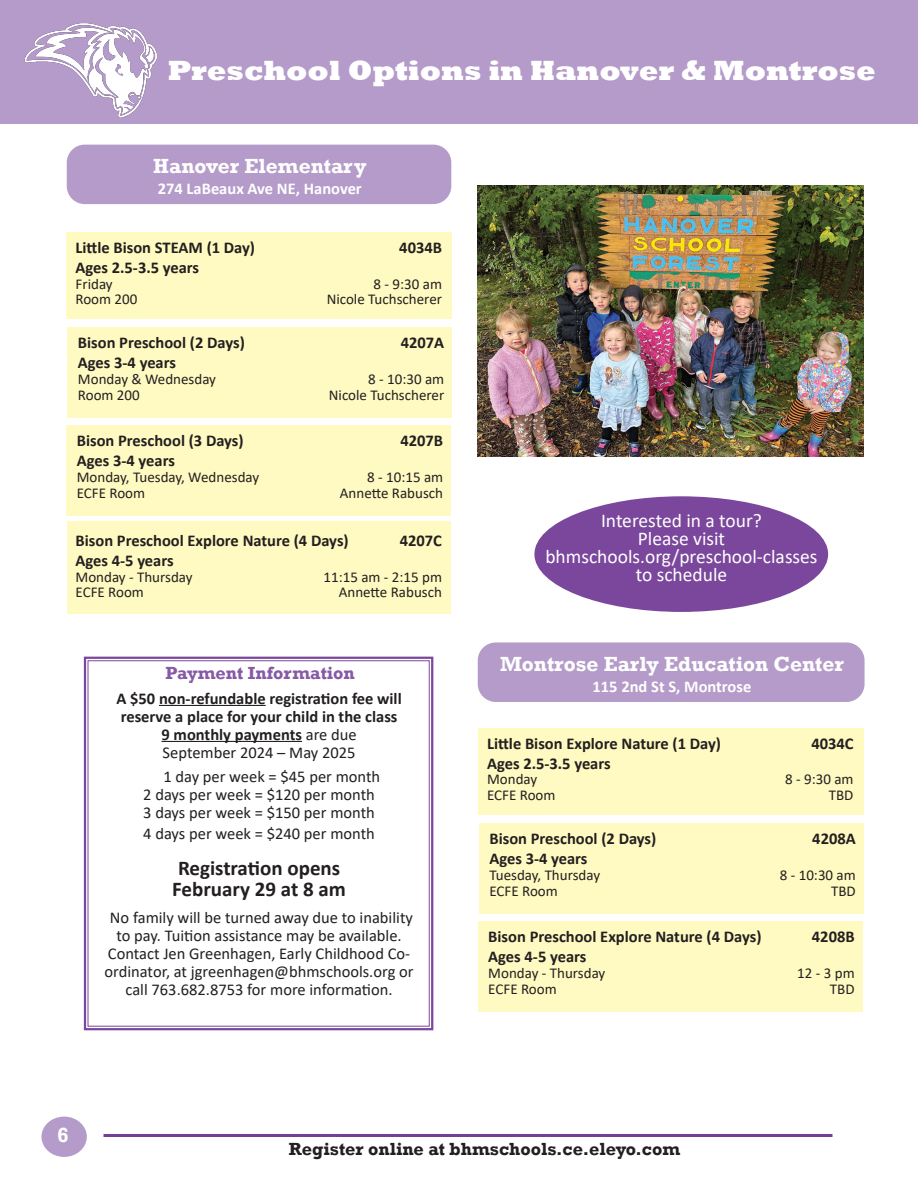
<style>
.page{position:relative;width:918px;height:1188px;background:#fff}
.page>*{position:absolute;margin:0;border:0;box-sizing:border-box;transform-origin:0 0}
.Headline{font:800 28.5px "Rockwell";color:#fff}
.Class_Title{font:700 21px "Rockwell";color:#fff}
.Body_Text{font:700 21px "Calibri";color:#231f20}
.Body_Text-2{font:19.5px "Calibri";color:#fff}
.t1{font:700 18px "Rockwell";color:#231f20}
.Class_Title-2{font:700 18px "Rockwell";color:#865aa6}
.Class_Number{font:700 16.5px "Calibri";color:#231f20}
.Body_Text-3{font:16.5px/18px "Calibri";color:#231f20;text-align:center}
.Body_Text-4{font:700 16.5px/18px "Calibri";color:#231f20}
.Class_Title-3{font:700 16.5px "Calibri";color:#fff}
.Date_and_Time{font:15px "Calibri";color:#231f20}
.s1{font-weight:400}
</style>
<div class="page">
<div style="left:0;top:0;width:918px;height:124px;background:#b49bc9"></div>
<hr style="left:103px;top:1134px;width:729px;height:3px;background:#753e98">
<div style="left:41px;top:1117px;width:46px;height:40px;background:#b49bc9;border-radius:50%"></div>
<img style="left:24px;top:23px;width:133px;height:95px">
<svg style="left:83px;top:656px;width:351px;height:375px"></svg>
<div style="left:88px;top:660px;width:342px;height:367px;border:1px solid #7b479c"></div>
<hr style="left:159px;top:705px;width:107px;height:1px;background:#231f20">
<hr style="left:162px;top:741px;width:140px;height:1px;background:#231f20">
<div style="left:478px;top:642px;width:387px;height:60px;background:#b49bc9;border-radius:18px"></div>
<div style="left:67px;top:145px;width:384px;height:59px;background:#b49bc9;border-radius:18px"></div>
<img style="left:478px;top:186px;width:386px;height:270px">
<div style="left:67px;top:327px;width:385px;height:91px;background:#fffac1"></div>
<div style="left:67px;top:522px;width:384px;height:92px;background:#fffac1"></div>
<div style="left:66px;top:232px;width:386px;height:87px;background:#fffac1"></div>
<div style="left:66px;top:425px;width:385px;height:91px;background:#fffac1"></div>
<div style="left:479px;top:823px;width:385px;height:90px;background:#fffac1"></div>
<div style="left:478px;top:728px;width:386px;height:87px;background:#fffac1"></div>
<div style="left:478px;top:921px;width:384px;height:90px;background:#fffac1"></div>
<div style="left:534px;top:496px;width:294px;height:116px;background:#7b479c;border-radius:50%"></div>
<p class="Headline" style="left:168px;top:54px;width:710px">Preschool Options in Hanover &amp; Montrose</p>
<p class="Class_Title" style="left:153px;top:153px;width:215px">Hanover Elementary</p>
<p class="Class_Title-3" style="left:158px;top:177px;width:206px">274 LaBeaux Ave NE, Hanover</p>
<p class="Class_Number" style="left:76px;top:236px;width:181px">Little Bison STEAM (1 Day)</p>
<p class="Class_Number" style="left:399px;top:236px;width:44px">4034B</p>
<p class="Class_Number" style="left:76px;top:256px;width:125px">Ages 2.5-3.5 years</p>
<p class="Date_and_Time" style="left:76px;top:273px;width:39px">Friday</p>
<p class="Date_and_Time" style="left:374px;top:273px;width:70px">8 - 9:30 am</p>
<p class="Date_and_Time" style="left:76px;top:289px;width:63px">Room 200</p>
<p class="Date_and_Time" style="left:327px;top:289px;width:117px">Nicole Tuchscherer</p>
<p class="Class_Number" style="left:78px;top:331px;width:168px">Bison Preschool (2 Days)</p>
<p class="Class_Number" style="left:401px;top:331px;width:45px">4207A</p>
<p class="Class_Number" style="left:78px;top:351px;width:100px">Ages 3-4 years</p>
<p class="Date_and_Time" style="left:78px;top:369px;width:140px">Monday &amp; Wednesday</p>
<p class="Date_and_Time" style="left:368px;top:369px;width:77px">8 - 10:30 am</p>
<p class="Date_and_Time" style="left:78px;top:384px;width:63px">Room 200</p>
<p class="Date_and_Time" style="left:329px;top:384px;width:117px">Nicole Tuchscherer</p>
<p class="Class_Number" style="left:77px;top:429px;width:168px">Bison Preschool (3 Days)</p>
<p class="Class_Number" style="left:400px;top:429px;width:44px">4207B</p>
<p class="Class_Number" style="left:77px;top:449px;width:100px">Ages 3-4 years</p>
<p class="Date_and_Time" style="left:77px;top:467px;width:184px">Monday, Tuesday, Wednesday</p>
<p class="Date_and_Time" style="left:367px;top:467px;width:77px">8 - 10:15 am</p>
<p class="Date_and_Time" style="left:77px;top:482px;width:70px">ECFE Room</p>
<p class="Date_and_Time" style="left:340px;top:482px;width:105px">Annette Rabusch</p>
<p class="Class_Number" style="left:76px;top:529px;width:275px">Bison Preschool Explore Nature (4 Days)</p>
<p class="Class_Number" style="left:400px;top:529px;width:44px">4207C</p>
<p class="Class_Number" style="left:76px;top:549px;width:100px">Ages 4-5 years</p>
<p class="Date_and_Time" style="left:76px;top:566px;width:119px">Monday - Thursday</p>
<p class="Date_and_Time" style="left:324px;top:566px;width:120px">11:15 am - 2:15 pm</p>
<p class="Date_and_Time" style="left:76px;top:582px;width:70px">ECFE Room</p>
<p class="Date_and_Time" style="left:339px;top:582px;width:105px">Annette Rabusch</p>
<p class="Class_Title-2" style="left:166px;top:662px;width:191px">Payment Information</p>
<p class="Body_Text-4" style="left:116px;top:689px;width:287px">A $50 non-refundable registration fee will reserve a place for your child in the class</p>
<p class="Body_Text-4" style="left:162px;top:725px;width:197px">9 monthly payments <span class="s1">are due</span></p>
<p class="Body_Text-3" style="left:163px;top:743px;width:194px">September 2024 – May 2025</p>
<p class="Body_Text-3" style="left:163px;top:767px;width:218px">1 day per week = $45 per month</p>
<p class="Body_Text-3" style="left:143px;top:785px;width:233px">2 days per week = $120 per month</p>
<p class="Body_Text-3" style="left:143px;top:803px;width:233px">3 days per week = $150 per month</p>
<p class="Body_Text-3" style="left:143px;top:824px;width:233px">4 days per week = $240 per month</p>
<p class="Body_Text" style="left:178px;top:853px;width:164px">Registration opens</p>
<p class="Body_Text" style="left:172px;top:874px;width:175px">February 29 at 8 am</p>
<p class="Body_Text-3" style="left:105px;top:908px;width:311px">No family will be turned away due to inability to pay. Tuition assistance may be available.<br>Contact Jen Greenhagen, Early Childhood Co&shy;ordinator, at jgreenhagen@bhmschools.org or call 763.682.8753 for more information.</p>
<p class="Body_Text-2" style="left:601px;top:507px;width:162px">Interested in a tour?</p>
<p class="Body_Text-2" style="left:638px;top:525px;width:89px">Please visit</p>
<p class="Body_Text-2" style="left:545px;top:543px;width:274px">bhmschools.org/preschool-classes</p>
<p class="Body_Text-2" style="left:636px;top:561px;width:93px">to schedule</p>
<p class="Class_Title" style="left:500px;top:651px;width:345px">Montrose Early Education Center</p>
<p class="Class_Title-3" style="left:593px;top:675px;width:160px">115 2nd St S, Montrose</p>
<p class="Class_Number" style="left:487px;top:732px;width:236px">Little Bison Explore Nature (1 Day)</p>
<p class="Class_Number" style="left:811px;top:732px;width:44px">4034C</p>
<p class="Class_Number" style="left:487px;top:751px;width:125px">Ages 2.5-3.5 years</p>
<p class="Date_and_Time" style="left:487px;top:769px;width:52px">Monday</p>
<p class="Date_and_Time" style="left:785px;top:769px;width:70px">8 - 9:30 am</p>
<p class="Date_and_Time" style="left:487px;top:785px;width:70px">ECFE Room</p>
<p class="Date_and_Time" style="left:829px;top:785px;width:26px">TBD</p>
<p class="Class_Number" style="left:489px;top:827px;width:168px">Bison Preschool (2 Days)</p>
<p class="Class_Number" style="left:812px;top:827px;width:45px">4208A</p>
<p class="Class_Number" style="left:489px;top:847px;width:100px">Ages 3-4 years</p>
<p class="Date_and_Time" style="left:489px;top:864px;width:112px">Tuesday, Thursday</p>
<p class="Date_and_Time" style="left:780px;top:864px;width:77px">8 - 10:30 am</p>
<p class="Date_and_Time" style="left:489px;top:880px;width:70px">ECFE Room</p>
<p class="Date_and_Time" style="left:831px;top:880px;width:26px">TBD</p>
<p class="Class_Number" style="left:488px;top:925px;width:275px">Bison Preschool Explore Nature (4 Days)</p>
<p class="Class_Number" style="left:812px;top:925px;width:44px">4208B</p>
<p class="Class_Number" style="left:488px;top:945px;width:100px">Ages 4-5 years</p>
<p class="Date_and_Time" style="left:488px;top:962px;width:119px">Monday - Thursday</p>
<p class="Date_and_Time" style="left:797px;top:962px;width:59px">12 - 3 pm</p>
<p class="Date_and_Time" style="left:488px;top:978px;width:70px">ECFE Room</p>
<p class="Date_and_Time" style="left:830px;top:978px;width:26px">TBD</p>
<p class="Class_Title" style="left:57px;top:1122px;width:13px">6</p>
<p class="t1" style="left:289px;top:1138px;width:393px">Register online at bhmschools.ce.eleyo.com</p>
</div>
